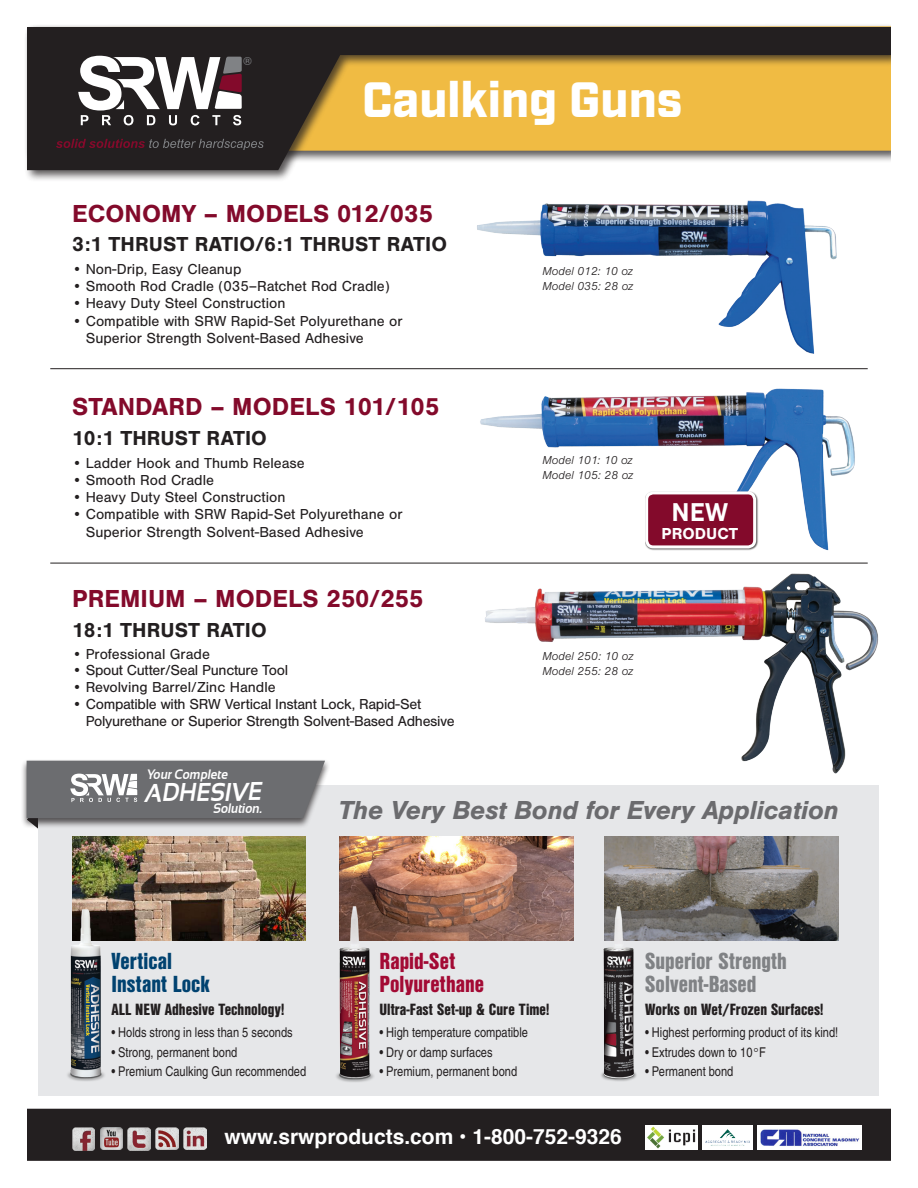
<style>
.page{position:relative;width:918px;height:1188px;background:#fff}
.page>*{position:absolute;margin:0;border:0;box-sizing:border-box;transform-origin:0 0}
.t1{font:900 49.5px "Industry";color:#fff}
.t2{font:italic 700 27px "Nimbus San";letter-spacing:-.01em;color:#6b6b6e}
.t3{font:italic 700 25.65px "Sansation";color:#fff;scale:.9 1}
.t4{font:700 25.5px "Nimbus San";color:#830a2b}
.t5{font:700 25.5px "Industry";color:#fff}
.t6{font:900 22.5px/22.5px "Nimbus San Con L";color:#808285}
.t7{font:900 22.5px/22.5px "Nimbus San Con L";color:#a30a34}
.t8{font:900 22.5px/22.5px "Nimbus San Con L";color:#004270}
.t9{font:700 21px "Nimbus San";letter-spacing:.005em;color:#231f20}
.t10{font:700 21px "Helvetica";color:#fff}
.t11{font:700 16.5px "Nimbus San";color:#fff}
.t12{font:900 15.75px "Nimbus San Con L";color:#231f20}
.t13{font:15px/17.2px "Nimbus San";color:#231f20}
.t14{font:15px/17.2px "Nimbus San";letter-spacing:-.02em;color:#231f20}
.t15{font:italic 700 13.65px "Sansation";color:#fff;scale:.9 1}
.t16{font:13.5px "Nimbus San Con L";color:#231f20}
.t17{font:italic 300 12px/15px "Nimbus San";color:#231f20}
.t18{font:11.1px "Helvetica";color:#808285}
.s1{font-family:"Nimbus San";font-style:italic}
</style>
<div class="page">
<hr style="left:50px;top:368px;width:818px;height:1px;background:#231f20">
<hr style="left:50px;top:563px;width:818px;height:1px;background:#231f20">
<div style="left:27px;top:1109px;width:864px;height:52px;background:#231f20;border:1px solid #231f20"></div>
<div style="left:645px;top:1126px;width:53px;height:24px;background:#fff"></div>
<img style="left:647px;top:1126px;width:49px;height:23px">
<div style="left:757px;top:1126px;width:105px;height:24px;background:#fff"></div>
<img style="left:760px;top:1129px;width:100px;height:17px">
<div style="left:703px;top:1126px;width:50px;height:24px;background:#fff"></div>
<img style="left:705px;top:1129px;width:45px;height:17px">
<img style="left:72px;top:1128px;width:23px;height:22px">
<img style="left:100px;top:1127px;width:23px;height:23px">
<img style="left:128px;top:1128px;width:22px;height:22px">
<img style="left:156px;top:1127px;width:22px;height:23px">
<img style="left:184px;top:1127px;width:22px;height:23px">
<div style="left:39px;top:785px;width:840px;height:310px;background:#e6e7e9"></div>
<img style="left:340px;top:837px;width:233px;height:104px">
<img style="left:336px;top:904px;width:39px;height:178px">
<img style="left:605px;top:837px;width:233px;height:104px">
<img style="left:601px;top:904px;width:38px;height:177px">
<img style="left:72px;top:862px;width:233px;height:79px">
<img style="left:67px;top:904px;width:38px;height:177px">
<div style="left:20px;top:759px;width:310px;height:70px;background:#231f20;opacity:.75"></div>
<svg style="left:27px;top:761px;width:298px;height:101px"></svg>
<div style="left:24px;top:24px;width:879px;height:159px;background:#231f20;opacity:.75"></div>
<svg style="left:27px;top:27px;width:864px;height:143px"></svg>
<svg style="left:56px;top:139px;width:208px;height:11px"></svg>
<svg style="left:78px;top:56px;width:164px;height:69px"></svg>
<div style="left:891px;top:15px;width:27px;height:154px;background:#fff"></div>
<img style="left:485px;top:596px;width:394px;height:178px">
<img style="left:465px;top:404px;width:403px;height:192px">
<img style="left:465px;top:171px;width:437px;height:233px">
<div style="left:645px;top:491px;width:113px;height:60px;background:#231f20;opacity:.75"></div>
<div style="left:647px;top:493px;width:108px;height:54px;background:#830a2b;border-radius:7px"></div>
<div style="left:645px;top:491px;width:111px;height:57px;border:3px solid #fff;border-radius:7px"></div>
<p class="t18" style="left:244px;top:52px;width:10px">®</p>
<p class="t1" style="left:362px;top:70px;width:322px">Caulking Guns</p>
<p class="t4" style="left:72px;top:199px;width:362px">ECONOMY – MODELS 012/035</p>
<p class="t9" style="left:72px;top:232px;width:376px">3:1 THRUST RATIO/6:1 THRUST RATIO</p>
<p class="t13" style="left:72px;top:261px;width:171px">• Non-Drip, Easy Cleanup</p>
<p class="t13" style="left:72px;top:278px;width:319px">• Smooth Rod Cradle (035–Ratchet Rod Cradle)</p>
<p class="t13" style="left:72px;top:295px;width:215px">• Heavy Duty Steel Construction</p>
<p class="t13" style="left:86px;top:312px;width:318px;text-indent:-14px">• Compatible with SRW Rapid-Set Polyurethane or<br>Superior Strength Solvent-Based Adhesive</p>
<p class="t4" style="left:72px;top:393px;width:369px">STANDARD – MODELS 101/105</p>
<p class="t9" style="left:72px;top:426px;width:196px">10:1 THRUST RATIO</p>
<p class="t13" style="left:72px;top:454px;width:234px">• Ladder Hook and Thumb Release</p>
<p class="t13" style="left:72px;top:471px;width:143px">• Smooth Rod Cradle</p>
<p class="t13" style="left:72px;top:489px;width:215px">• Heavy Duty Steel Construction</p>
<p class="t13" style="left:86px;top:506px;width:318px;text-indent:-14px">• Compatible with SRW Rapid-Set Polyurethane or<br>Superior Strength Solvent-Based Adhesive</p>
<p class="t4" style="left:72px;top:585px;width:353px">PREMIUM – MODELS 250/255</p>
<p class="t9" style="left:72px;top:618px;width:196px">18:1 THRUST RATIO</p>
<p class="t13" style="left:72px;top:645px;width:139px">• Professional Grade</p>
<p class="t14" style="left:72px;top:662px;width:218px">• Spout Cutter/Seal Puncture Tool</p>
<p class="t13" style="left:72px;top:678px;width:205px">• Revolving Barrel/Zinc Handle</p>
<p class="t14" style="left:86px;top:696px;width:370px;text-indent:-14px">• Compatible with SRW Vertical Instant Lock, Rapid-Set<br>Polyurethane or Superior Strength Solvent-Based Adhesive</p>
<p class="t17" style="left:542px;top:264px;width:92px">Model 012: 10 oz<br>Model 035: 28 oz</p>
<p class="t17" style="left:542px;top:453px;width:92px">Model 101: 10 oz<br>Model 105: 28 oz</p>
<p class="t5" style="left:672px;top:497px;width:59px">NEW</p>
<p class="t11" style="left:662px;top:524px;width:78px">PRODUCT</p>
<p class="t17" style="left:542px;top:649px;width:93px">Model 250: 10 oz<br>Model 255: 28 oz</p>
<p class="t15" style="left:146px;top:767px;width:92px;rotate:-1deg">Your Complete</p>
<p class="t15" style="left:213px;top:801px;width:56px;rotate:-1deg">Solution.</p>
<p class="t3" style="left:144px;top:779px;width:131px;rotate:-1deg">ADHESIVE</p>
<p class="t2" style="left:338px;top:794px;width:502px">The Very Best Bond for Every Application</p>
<p class="t7" style="left:379px;top:949px;width:106px">Rapid-Set<br>Polyurethane</p>
<p class="t12" style="left:379px;top:998px;width:171px">Ultra-Fast Set-up &amp; Cure Time!</p>
<p class="t6" style="left:645px;top:949px;width:143px">Superior Strength<br>Solvent-Based</p>
<p class="t8" style="left:112px;top:949px;width:100px">Vertical<br>Instant Lock</p>
<p class="t12" style="left:112px;top:998px;width:174px">ALL NEW Adhesive Technology!</p>
<p class="t12" style="left:645px;top:998px;width:180px">Works on Wet/Frozen Surfaces!</p>
<p class="t16" style="left:112px;top:1023px;width:183px">• Holds strong in less than 5 seconds</p>
<p class="t16" style="left:112px;top:1042px;width:127px">• Strong, permanent bond</p>
<p class="t16" style="left:112px;top:1061px;width:196px">• Premium Caulking Gun recommended</p>
<p class="t16" style="left:645px;top:1023px;width:195px">• Highest performing product of its kind!</p>
<p class="t16" style="left:645px;top:1042px;width:122px">• Extrudes down to 10<span class="s1">°</span>F</p>
<p class="t16" style="left:645px;top:1061px;width:90px">• Permanent bond</p>
<p class="t16" style="left:379px;top:1023px;width:150px">• High temperature compatible</p>
<p class="t16" style="left:379px;top:1042px;width:115px">• Dry or damp surfaces</p>
<p class="t16" style="left:379px;top:1061px;width:139px">• Premium, permanent bond</p>
<p class="t10" style="left:224px;top:1120px;width:399px">www.srwproducts.com • 1-800-752-9326</p>
</div>
